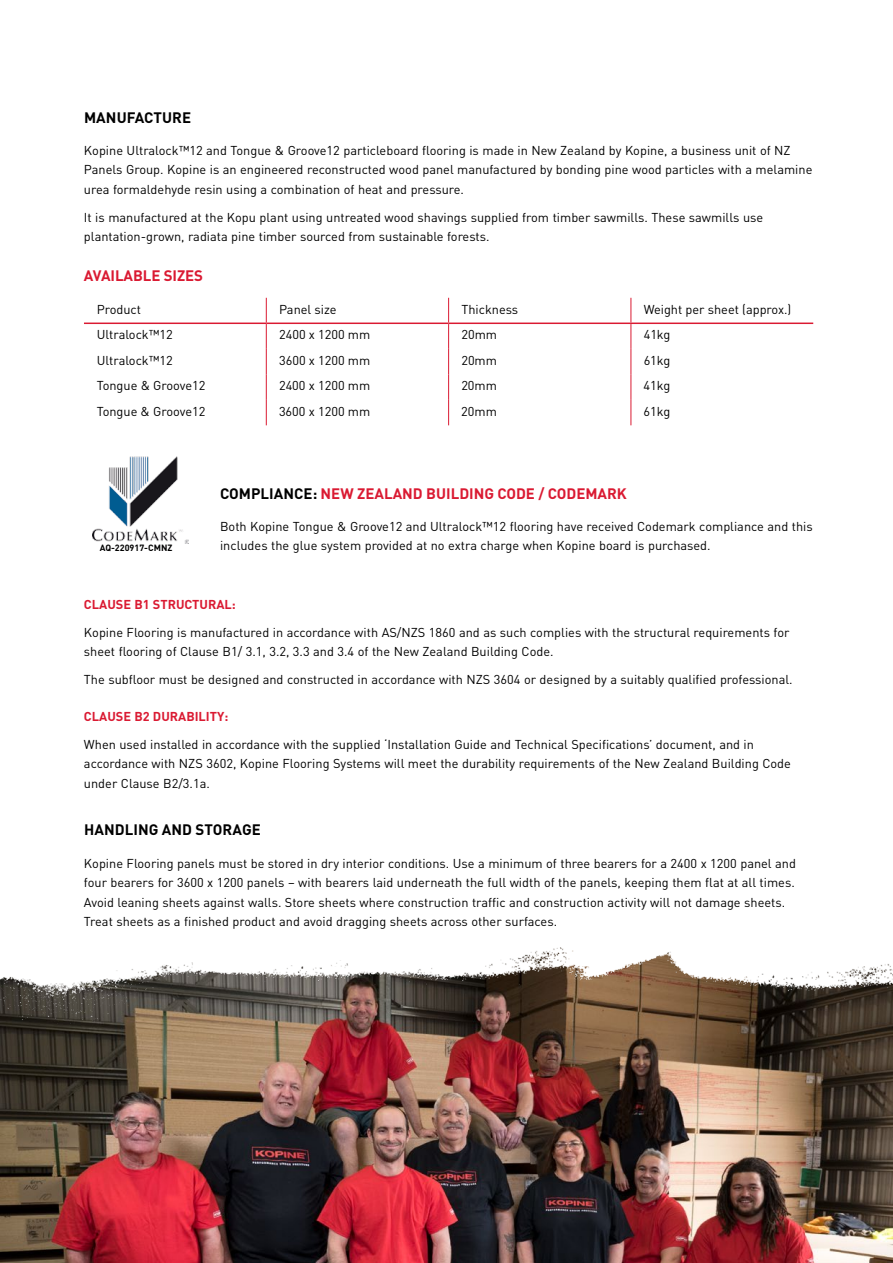
<style>
.page{position:relative;width:893px;height:1263px;background:#fff}
.page>*{position:absolute;margin:0;border:0;box-sizing:border-box;transform-origin:0 0}
.t1{font:700 15px "DIN Pro";color:#da1a32}
.t2{font:700 15px "DIN Pro";letter-spacing:.005em;color:#000}
.t3{font:12.75px/19.5px "DIN Pro";color:#000}
.t4{font:700 12.75px "DIN Pro";color:#da1a32}
.t5{font:700 9px "DIN Pro";color:#000}
.s1{color:#000}
</style>
<div class="page">
<img style="left:0;top:1218px;width:893px;height:45px">
<img style="left:0;top:947px;width:893px;height:271px">
<img style="left:93px;top:456px;width:96px;height:87px">
<hr style="left:84px;top:323px;width:182px;height:1px;background:#da1a32">
<hr style="left:266px;top:323px;width:183px;height:1px;background:#da1a32">
<hr style="left:449px;top:323px;width:182px;height:1px;background:#da1a32">
<hr style="left:631px;top:323px;width:182px;height:1px;background:#da1a32">
<svg style="left:266px;top:298px;width:1px;height:127px"></svg>
<svg style="left:448px;top:298px;width:1px;height:127px"></svg>
<svg style="left:631px;top:298px;width:1px;height:127px"></svg>
<p class="t2" style="left:84px;top:107px;width:109px">MANUFACTURE</p>
<p class="t3" style="left:84px;top:140px;width:730px">Kopine Ultralock™12 and Tongue &amp; Groove12 particleboard flooring is made in New Zealand by Kopine, a business unit of NZ<br>Panels Group. Kopine is an engineered reconstructed wood panel manufactured by bonding pine wood particles with a melamine urea formaldehyde resin using a combination of heat and pressure.</p>
<p class="t3" style="left:84px;top:207px;width:681px">It is manufactured at the Kopu plant using untreated wood shavings supplied from timber sawmills. These sawmills use plantation-grown, radiata pine timber sourced from sustainable forests.</p>
<p class="t1" style="left:84px;top:265px;width:121px">AVAILABLE SIZES</p>
<p class="t3" style="left:97px;top:299px;width:46px">Product</p>
<p class="t3" style="left:279px;top:299px;width:59px">Panel size</p>
<p class="t3" style="left:461px;top:299px;width:58px">Thickness</p>
<p class="t3" style="left:644px;top:299px;width:149px">Weight per sheet (approx.)</p>
<p class="t3" style="left:97px;top:324px;width:78px">Ultralock™12</p>
<p class="t3" style="left:279px;top:324px;width:93px">2400 x 1200 mm</p>
<p class="t3" style="left:461px;top:324px;width:37px">20mm</p>
<p class="t3" style="left:644px;top:324px;width:28px">41kg</p>
<p class="t3" style="left:97px;top:350px;width:78px">Ultralock™12</p>
<p class="t3" style="left:279px;top:350px;width:93px">3600 x 1200 mm</p>
<p class="t3" style="left:461px;top:350px;width:37px">20mm</p>
<p class="t3" style="left:644px;top:350px;width:28px">61kg</p>
<p class="t3" style="left:97px;top:375px;width:110px">Tongue &amp; Groove12</p>
<p class="t3" style="left:279px;top:375px;width:93px">2400 x 1200 mm</p>
<p class="t3" style="left:461px;top:375px;width:37px">20mm</p>
<p class="t3" style="left:644px;top:375px;width:28px">41kg</p>
<p class="t3" style="left:97px;top:401px;width:110px">Tongue &amp; Groove12</p>
<p class="t3" style="left:279px;top:401px;width:93px">3600 x 1200 mm</p>
<p class="t3" style="left:461px;top:401px;width:37px">20mm</p>
<p class="t3" style="left:644px;top:401px;width:28px">61kg</p>
<p class="t5" style="left:100px;top:542px;width:74px">AQ-220917-CMNZ</p>
<p class="t1" style="left:220px;top:483px;width:408px"><span class="s1">COMPLIANCE:</span> NEW ZEALAND BUILDING CODE / CODEMARK</p>
<p class="t3" style="left:220px;top:516px;width:594px">Both Kopine Tongue &amp; Groove12 and Ultralock™12 flooring have received Codemark compliance and this includes the glue system provided at no extra charge when Kopine board is purchased.</p>
<p class="t4" style="left:84px;top:595px;width:153px">CLAUSE B1 STRUCTURAL:</p>
<p class="t3" style="left:84px;top:622px;width:707px">Kopine Flooring is manufactured in accordance with AS/NZS 1860 and as such complies with the structural requirements for sheet flooring of Clause B1/ 3.1, 3.2, 3.3 and 3.4 of the New Zealand Building Code.</p>
<p class="t3" style="left:84px;top:669px;width:710px">The subfloor must be designed and constructed in accordance with NZS 3604 or designed by a suitably qualified professional.</p>
<p class="t4" style="left:84px;top:707px;width:146px">CLAUSE B2 DURABILITY:</p>
<p class="t3" style="left:84px;top:734px;width:708px">When used installed in accordance with the supplied ‘Installation Guide and Technical Specifications’ document, and in accordance with NZS 3602, Kopine Flooring Systems will meet the durability requirements of the New Zealand Building Code under Clause B2/3.1a.</p>
<p class="t2" style="left:84px;top:820px;width:178px">HANDLING AND STORAGE</p>
<p class="t3" style="left:84px;top:853px;width:714px">Kopine Flooring panels must be stored in dry interior conditions. Use a minimum of three bearers for a 2400 x 1200 panel and four bearers for 3600 x 1200 panels – with bearers laid underneath the full width of the panels, keeping them flat at all times.<br>Avoid leaning sheets against walls. Store sheets where construction traffic and construction activity will not damage sheets.<br>Treat sheets as a finished product and avoid dragging sheets across other surfaces.</p>
</div>
